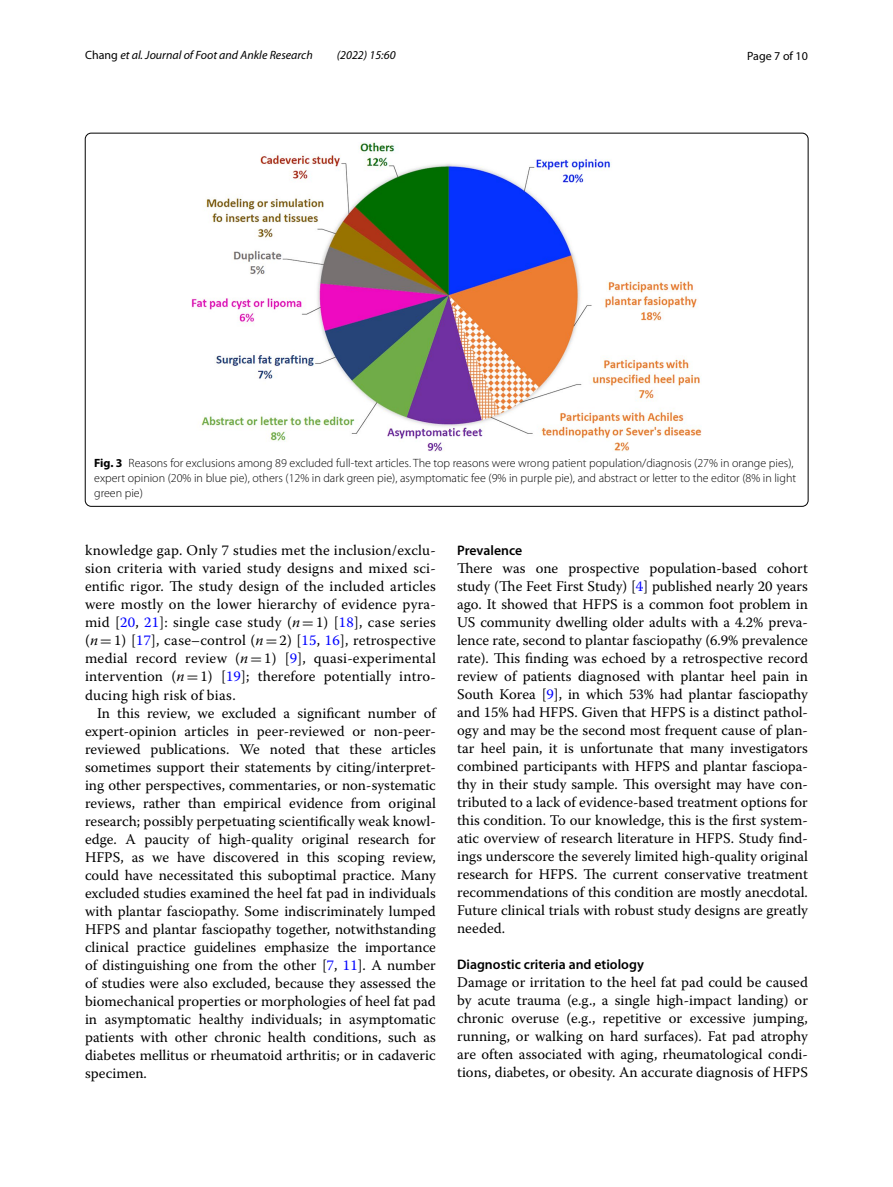
<style>
.page{position:relative;width:893px;height:1187px;background:#fff}
.page>*{position:absolute;margin:0;border:0;box-sizing:border-box;transform-origin:0 0}
.t1{font:14.7px/18px "Warnock Pro";color:#000;text-align:justify}
.t2{font:600 13.8px "Myriad Pro";color:#000}
.t3{font:300 12px/15px "Myriad Pro";color:#000}
.t4{font:italic 12px "Myriad Pro";color:#000}
.t5{font:12px "Myriad Pro";color:#000}
.s1{font-style:normal}
.s2{font-weight:700}
.s3{color:#00f}
.s4{font-style:italic}
.s5{font-family:"MTSY"}
</style>
<div class="page">
<img style="left:191px;top:142px;width:511px;height:309px">
<p class="t4" style="left:85px;top:48px;width:229px"><span class="s1">Chang</span> et al. Journal of Foot and Ankle Research</p>
<p class="t4" style="left:337px;top:48px;width:60px">(2022) 15:60</p>
<p class="t5" style="left:747px;top:48px;width:62px">Page 7 of 10</p>
<p class="t3" style="left:94px;top:455px;width:703px"><span class="s2">Fig. 3</span> Reasons for exclusions among 89 excluded full-text articles. The top reasons were wrong patient population/diagnosis (27% in orange pies), expert opinion (20% in blue pie), others (12% in dark green pie), asymptomatic fee (9% in purple pie), and abstract or letter to the editor (8% in light green pie)</p>
<p class="t1" style="left:85px;top:541px;width:352px">knowledge gap. Only 7 studies met the inclusion/exclu&shy;sion criteria with varied study designs and mixed sci&shy;entific rigor. The study design of the included articles were mostly on the lower hierarchy of evidence pyra&shy;mid [<span class="s3">20</span>, <span class="s3">21</span>]: single case study (<span class="s4">n</span><span class="s5">=</span>1) [<span class="s3">18</span>], case series (<span class="s4">n</span><span class="s5">=</span>1) [<span class="s3">17</span>], case–control (<span class="s4">n</span><span class="s5">=</span>2) [<span class="s3">15</span>, <span class="s3">16</span>], retrospective medial record review (<span class="s4">n</span><span class="s5">=</span>1) [<span class="s3">9</span>], quasi-experimental intervention (<span class="s4">n</span><span class="s5">=</span>1) [<span class="s3">19</span>]; therefore potentially intro&shy;ducing high risk of bias.</p>
<p class="t1" style="left:85px;top:703px;width:352px;text-indent:12px">In this review, we excluded a significant number of expert-opinion articles in peer-reviewed or non-peer&shy;reviewed publications. We noted that these articles sometimes support their statements by citing/interpret&shy;ing other perspectives, commentaries, or non-systematic reviews, rather than empirical evidence from original research; possibly perpetuating scientifically weak knowl&shy;edge. A paucity of high-quality original research for HFPS, as we have discovered in this scoping review, could have necessitated this suboptimal practice. Many excluded studies examined the heel fat pad in individuals with plantar fasciopathy. Some indiscriminately lumped HFPS and plantar fasciopathy together, notwithstanding clinical practice guidelines emphasize the importance of distinguishing one from the other [<span class="s3">7</span>, <span class="s3">11</span>]. A number of studies were also excluded, because they assessed the biomechanical properties or morphologies of heel fat pad in asymptomatic healthy individuals; in asymptomatic patients with other chronic health conditions, such as diabetes mellitus or rheumatoid arthritis; or in cadaveric specimen.</p>
<p class="t2" style="left:457px;top:541px;width:67px">Prevalence</p>
<p class="t1" style="left:457px;top:559px;width:352px">There was one prospective population-based cohort study (The Feet First Study) [<span class="s3">4</span>] published nearly 20 years ago. It showed that HFPS is a common foot problem in US community dwelling older adults with a 4.2% preva&shy;lence rate, second to plantar fasciopathy (6.9% prevalence rate). This finding was echoed by a retrospective record review of patients diagnosed with plantar heel pain in South Korea [<span class="s3">9</span>], in which 53% had plantar fasciopathy and 15% had HFPS. Given that HFPS is a distinct pathol&shy;ogy and may be the second most frequent cause of plan&shy;tar heel pain, it is unfortunate that many investigators combined participants with HFPS and plantar fasciopa&shy;thy in their study sample. This oversight may have con&shy;tributed to a lack of evidence-based treatment options for this condition. To our knowledge, this is the first system&shy;atic overview of research literature in HFPS. Study find&shy;ings underscore the severely limited high-quality original research for HFPS. The current conservative treatment recommendations of this condition are mostly anecdotal.<br>Future clinical trials with robust study designs are greatly needed.</p>
<p class="t2" style="left:457px;top:955px;width:188px">Diagnostic criteria and etiology</p>
<p class="t1" style="left:457px;top:973px;width:352px">Damage or irritation to the heel fat pad could be caused by acute trauma (e.g., a single high-impact landing) or chronic overuse (e.g., repetitive or excessive jumping, running, or walking on hard surfaces). Fat pad atrophy are often associated with aging, rheumatological condi&shy;tions, diabetes, or obesity. An accurate diagnosis of HFPS</p>
</div>
